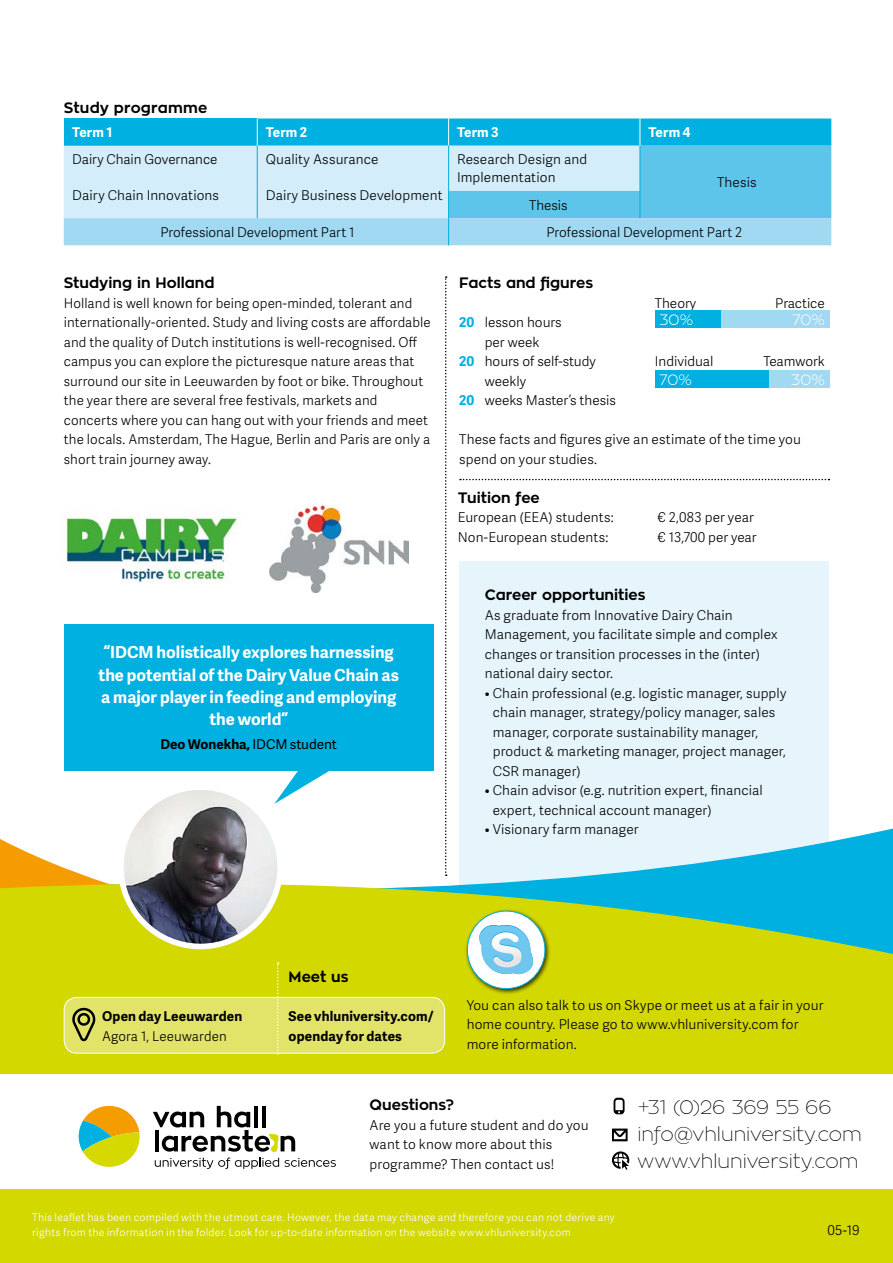
<style>
.page{position:relative;width:893px;height:1263px;background:#fff}
.page>*{position:absolute;margin:0;border:0;box-sizing:border-box;transform-origin:0 0}
.t1{font:100 19.5px/27px "Zona Pro";color:#000}
.t2{font:700 16.5px/22.2px "Adelle Sans";color:#fff;text-align:center}
.t3{font:700 15px "Zona Pro";color:#000}
.t4{font:300 15px "Zona Pro";letter-spacing:-.005em;color:#fff}
.t5{font:300 13.5px/19.5px "Adelle Sans";letter-spacing:.01em;color:#000}
.t6{font:700 13.5px/19.5px "Adelle Sans";letter-spacing:.01em;color:#000}
.t7{font:700 13.5px "Adelle Sans";letter-spacing:.015em;color:#fff}
.t8{font:300 10.5px/15px "Adelle Sans";letter-spacing:.02em;color:#fff}
.s1{font-weight:400}
.s2{font-weight:700;color:#00b0e0}
</style>
<div class="page">
<div style="left:459px;top:561px;width:370px;height:367px;background:#e6f5fc"></div>
<svg style="left:447px;top:828px;width:446px;height:53px"></svg>
<svg style="left:0;top:839px;width:100px;height:42px"></svg>
<svg style="left:0;top:881px;width:893px;height:382px;background:#c2d414"></svg>
<img style="left:121px;top:787px;width:159px;height:159px;border-radius:80px">
<div style="left:118px;top:784px;width:165px;height:165px;border:6px solid #fff;border-radius:50%"></div>
<div style="left:0;top:1074px;width:893px;height:115px;background:#fff"></div>
<svg style="left:79px;top:1106px;width:61px;height:61px"></svg>
<svg style="left:153px;top:1106px;width:183px;height:63px"></svg>
<svg style="left:614px;top:1098px;width:11px;height:16px"></svg>
<svg style="left:612px;top:1128px;width:16px;height:13px"></svg>
<svg style="left:612px;top:1151px;width:17px;height:19px"></svg>
<svg style="left:274px;top:771px;width:55px;height:33px"></svg>
<div style="left:64px;top:624px;width:370px;height:147px;background:#00b0e0"></div>
<svg style="left:460px;top:479px;width:369px;height:1px"></svg>
<div style="left:655px;top:310px;width:174px;height:17px;background:#a2d9f2"></div>
<div style="left:655px;top:370px;width:174px;height:17px;background:#a2d9f2"></div>
<div style="left:655px;top:310px;width:65px;height:17px;background:#00b0e0"></div>
<div style="left:655px;top:370px;width:114px;height:17px;background:#00b0e0"></div>
<svg style="left:445px;top:276px;width:2px;height:600px"></svg>
<div style="left:464px;top:908px;width:87px;height:86px;background:#000;opacity:.75"></div>
<svg style="left:466px;top:909px;width:81px;height:81px"></svg>
<svg style="left:64px;top:118px;width:767px;height:127px;background:#85d3ef"></svg>
<div style="left:64px;top:997px;width:381px;height:56px;background:#e2e369;border-radius:13px"></div>
<div style="left:64px;top:997px;width:381px;height:56px;border:1px solid #fff;border-radius:13px"></div>
<svg style="left:277px;top:962px;width:2px;height:92px"></svg>
<svg style="left:72px;top:1007px;width:24px;height:35px"></svg>
<img style="left:65px;top:515px;width:175px;height:68px">
<img style="left:269px;top:505px;width:140px;height:87px">
<p class="t3" style="left:64px;top:97px;width:145px">Study programme</p>
<p class="t7" style="left:72px;top:122px;width:42px">Term 1</p>
<p class="t7" style="left:266px;top:122px;width:43px">Term 2</p>
<p class="t7" style="left:457px;top:122px;width:43px">Term 3</p>
<p class="t7" style="left:648px;top:122px;width:44px">Term 4</p>
<p class="t5" style="left:72px;top:149px;width:147px">Dairy Chain Governance</p>
<p class="t5" style="left:72px;top:185px;width:148px">Dairy Chain Innovations</p>
<p class="t5" style="left:266px;top:149px;width:114px">Quality Assurance</p>
<p class="t5" style="left:266px;top:185px;width:178px">Dairy Business Development</p>
<p class="t5" style="left:457px;top:150px;width:132px;line-height:18px">Research Design and<br>Implementation</p>
<p class="t5" style="left:529px;top:195px;width:40px">Thesis</p>
<p class="t5" style="left:717px;top:172px;width:41px">Thesis</p>
<p class="t5" style="left:160px;top:222px;width:196px">Professional Development Part 1</p>
<p class="t5" style="left:546px;top:222px;width:197px">Professional Development Part 2</p>
<p class="t3" style="left:64px;top:273px;width:152px">Studying in Holland</p>
<p class="t5" style="left:64px;top:293px;width:369px">Holland is well known for being open-minded, tolerant and internationally-oriented. Study and living costs are affordable and the quality of Dutch institutions is well-recognised. Off campus you can explore the picturesque nature areas that surround our site in Leeuwarden by foot or bike. Throughout the year there are several free festivals, markets and concerts where you can hang out with your friends and meet the locals. Amsterdam, The Hague, Berlin and Paris are only a short train journey away.</p>
<p class="t2" style="left:99px;top:641px;width:302px">“IDCM holistically explores harnessing the potential of the Dairy Value Chain as a major player in feeding and employing the world”</p>
<p class="t6" style="left:160px;top:734px;width:178px">Deo Wonekha, <span class="s1">IDCM student</span></p>
<p class="t3" style="left:459px;top:273px;width:136px">Facts and figures</p>
<p class="t5" style="left:459px;top:312px;width:104px"><span class="s2">20</span> lesson hours</p>
<p class="t5" style="left:485px;top:332px;width:56px">per week</p>
<p class="t5" style="left:459px;top:351px;width:138px"><span class="s2">20</span> hours of self-study</p>
<p class="t5" style="left:485px;top:371px;width:43px">weekly</p>
<p class="t5" style="left:459px;top:390px;width:158px"><span class="s2">20</span> weeks Master’s thesis</p>
<p class="t5" style="left:655px;top:293px;width:43px">Theory</p>
<p class="t5" style="left:775px;top:293px;width:51px">Practice</p>
<p class="t4" style="left:659px;top:310px;width:36px">30%</p>
<p class="t4" style="left:792px;top:310px;width:34px">70%</p>
<p class="t5" style="left:655px;top:351px;width:60px">Individual</p>
<p class="t5" style="left:763px;top:351px;width:63px">Teamwork</p>
<p class="t4" style="left:659px;top:370px;width:34px">70%</p>
<p class="t4" style="left:791px;top:370px;width:36px">30%</p>
<p class="t5" style="left:459px;top:429px;width:343px">These facts and figures give an estimate of the time you spend on your studies.</p>
<p class="t3" style="left:458px;top:487px;width:84px">Tuition fee</p>
<p class="t5" style="left:458px;top:507px;width:157px">European (EEA) students:</p>
<p class="t5" style="left:658px;top:507px;width:98px">€ 2,083 per year</p>
<p class="t5" style="left:458px;top:527px;width:152px">Non-European students:</p>
<p class="t5" style="left:658px;top:527px;width:100px">€ 13,700 per year</p>
<p class="t3" style="left:485px;top:585px;width:162px">Career opportunities</p>
<p class="t5" style="left:485px;top:605px;width:294px">As graduate from Innovative Dairy Chain Management, you facilitate simple and complex changes or transition processes in the (inter) national dairy sector.</p>
<p class="t5" style="left:493px;top:682px;width:295px;text-indent:-8px">• Chain professional (e.g. logistic manager, supply chain manager, strategy/policy manager, sales manager, corporate sustainability manager, product &amp; marketing manager, project manager, CSR manager)</p>
<p class="t5" style="left:493px;top:780px;width:271px;text-indent:-8px">• Chain advisor (e.g. nutrition expert, financial expert, technical account manager)</p>
<p class="t5" style="left:485px;top:819px;width:155px">• Visionary farm manager</p>
<p class="t6" style="left:102px;top:1006px;width:142px">Open day Leeuwarden</p>
<p class="t5" style="left:102px;top:1026px;width:126px">Agora 1, Leeuwarden</p>
<p class="t3" style="left:289px;top:967px;width:61px">Meet us</p>
<p class="t6" style="left:289px;top:1006px;width:147px">See vhluniversity.com/ openday for dates</p>
<p class="t5" style="left:467px;top:995px;width:358px">You can also talk to us on Skype or meet us at a fair in your home country. Please go to www.vhluniversity.com for more information.</p>
<p class="t3" style="left:370px;top:1095px;width:86px">Questions?</p>
<p class="t5" style="left:370px;top:1114px;width:221px">Are you a future student and do you want to know more about this programme? Then contact us!</p>
<p class="t8" style="left:32px;top:1209px;width:584px">This leaflet has been compiled with the utmost care. However, the data may change and therefore you can not derive any rights from the information in the folder. Look for up-to-date information on the website www.vhluniversity.com</p>
<h1 class="t1" style="left:637px;top:1094px;width:226px">+31 (0)26 369 55 66 info@vhluniversity.com www.vhluniversity.com</h1>
<p class="t5" style="left:827px;top:1220px;width:34px">05-19</p>
</div>
